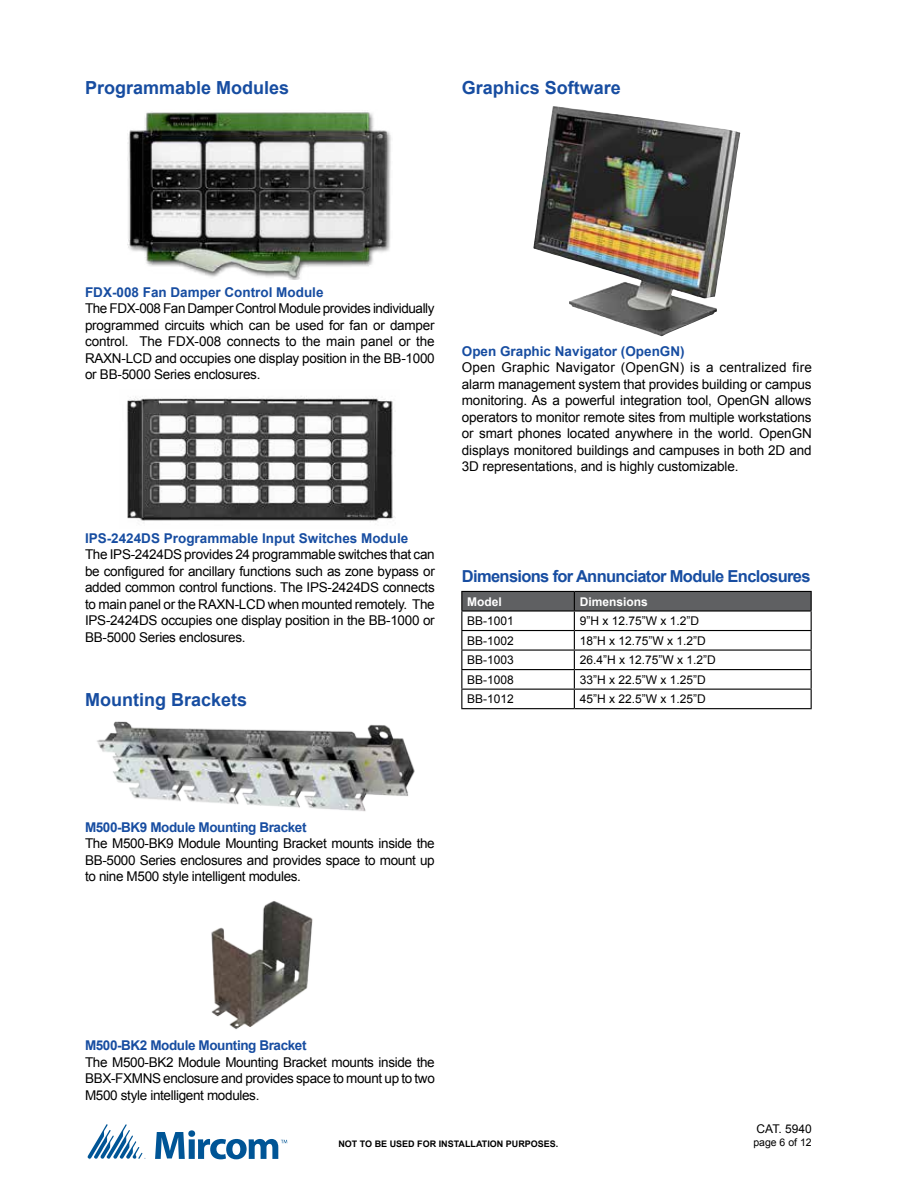
<style>
.page{position:relative;width:918px;height:1188px;background:#fff}
.page>*{position:absolute;margin:0;border:0;box-sizing:border-box;transform-origin:0 0}
.t1{font:700 18px "Arial";color:#174da1}
.t2{font:700 16.5px "Arial";letter-spacing:-.04em;color:#174da1}
.t3{font:13.5px/16.5px "Arial";letter-spacing:-.02em;color:#000;text-align:justify}
.t4{font:700 13.5px "Arial";color:#174da1}
.t5{font:700 13.5px "Arial";letter-spacing:-.03em;color:#174da1}
.t6{font:12px "Arial";color:#000}
.t7{font:700 12px "Arial";color:#fff}
.t8{font:10.5px "Arial";color:#000}
.t9{font:700 9px "Arial";color:#000}
</style>
<div class="page">
<svg style="left:155px;top:1130px;width:132px;height:29px"></svg>
<svg style="left:88px;top:1124px;width:57px;height:35px"></svg>
<img style="left:127px;top:396px;width:269px;height:125px">
<img style="left:533px;top:106px;width:184px;height:230px">
<img style="left:97px;top:721px;width:318px;height:91px">
<img style="left:211px;top:901px;width:102px;height:129px">
<img style="left:127px;top:112px;width:264px;height:167px">
<svg style="left:461px;top:591px;width:351px;height:117px"></svg>
<hr style="left:461px;top:708px;width:113px;height:1px;background:#000">
<hr style="left:574px;top:708px;width:238px;height:1px;background:#000">
<h1 class="t1" style="left:85px;top:76px;width:206px">Programmable Modules</h1>
<h1 class="t1" style="left:462px;top:76px;width:161px">Graphics Software</h1>
<p class="t4" style="left:85px;top:283px;width:240px">FDX-008 Fan Damper Control Module</p>
<p class="t3" style="left:85px;top:300px;width:351px">The FDX-008 Fan Damper Control Module provides individually programmed circuits which can be used for fan or damper control. The FDX-008 connects to the main panel or the RAXN-LCD and occupies one display position in the BB-1000 or BB-5000 Series enclosures.</p>
<p class="t4" style="left:85px;top:529px;width:325px">IPS-2424DS Programmable Input Switches Module</p>
<p class="t3" style="left:85px;top:546px;width:351px">The IPS-2424DS provides 24 programmable switches that can be configured for ancillary functions such as zone bypass or added common control functions. The IPS-2424DS connects to main panel or the RAXN-LCD when mounted remotely. The IPS-2424DS occupies one display position in the BB-1000 or BB-5000 Series enclosures.</p>
<h1 class="t1" style="left:85px;top:688px;width:164px">Mounting Brackets</h1>
<p class="t4" style="left:462px;top:342px;width:224px">Open Graphic Navigator (OpenGN)</p>
<p class="t3" style="left:462px;top:360px;width:351px">Open Graphic Navigator (OpenGN) is a centralized fire alarm management system that provides building or campus monitoring. As a powerful integration tool, OpenGN allows operators to monitor remote sites from multiple workstations or smart phones located anywhere in the world. OpenGN displays monitored buildings and campuses in both 2D and 3D representations, and is highly customizable.</p>
<p class="t2" style="left:462px;top:565px;width:350px">Dimensions for Annunciator Module Enclosures</p>
<p class="t7" style="left:467px;top:593px;width:36px">Model</p>
<p class="t7" style="left:580px;top:593px;width:70px">Dimensions</p>
<p class="t6" style="left:467px;top:613px;width:48px">BB-1001</p>
<p class="t6" style="left:580px;top:613px;width:121px">9”H x 12.75”W x 1.2”D</p>
<p class="t6" style="left:467px;top:633px;width:48px">BB-1002</p>
<p class="t6" style="left:580px;top:633px;width:128px">18”H x 12.75”W x 1.2”D</p>
<p class="t6" style="left:467px;top:652px;width:48px">BB-1003</p>
<p class="t6" style="left:580px;top:652px;width:138px">26.4”H x 12.75”W x 1.2”D</p>
<p class="t6" style="left:467px;top:672px;width:48px">BB-1008</p>
<p class="t6" style="left:580px;top:672px;width:128px">33”H x 22.5”W x 1.25”D</p>
<p class="t6" style="left:467px;top:691px;width:48px">BB-1012</p>
<p class="t6" style="left:580px;top:691px;width:128px">45”H x 22.5”W x 1.25”D</p>
<p class="t5" style="left:85px;top:818px;width:223px">M500-BK9 Module Mounting Bracket</p>
<p class="t3" style="left:85px;top:835px;width:351px">The M500-BK9 Module Mounting Bracket mounts inside the BB-5000 Series enclosures and provides space to mount up to nine M500 style intelligent modules.</p>
<p class="t5" style="left:85px;top:1037px;width:223px">M500-BK2 Module Mounting Bracket</p>
<p class="t3" style="left:85px;top:1054px;width:351px">The M500-BK2 Module Mounting Bracket mounts inside the BBX-FXMNS enclosure and provides space to mount up to two M500 style intelligent modules.</p>
<p class="t6" style="left:757px;top:1121px;width:57px">CAT. 5940</p>
<p class="t9" style="left:338px;top:1138px;width:222px">NOT TO BE USED FOR INSTALLATION PURPOSES.</p>
<p class="t8" style="left:753px;top:1135px;width:60px">page 6 of 12</p>
</div>
